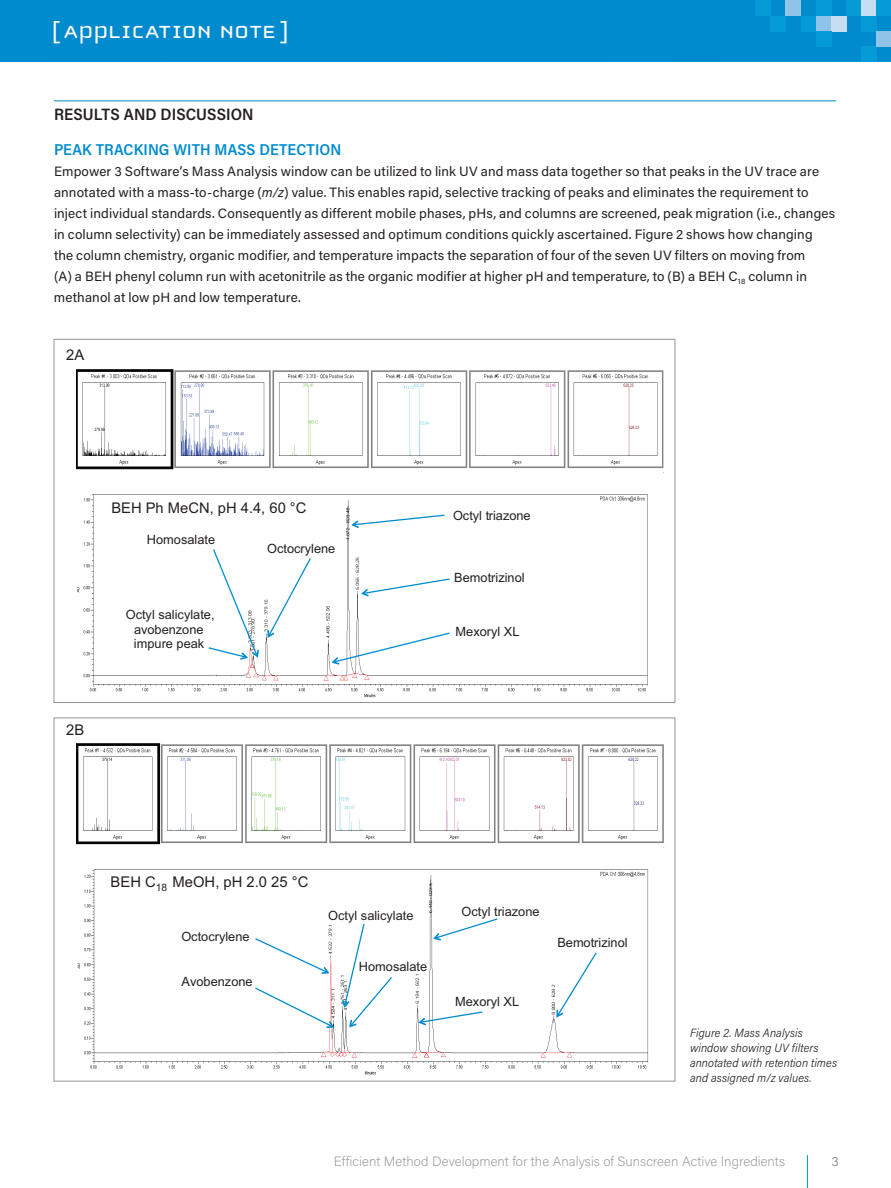
<style>
.page{position:relative;width:891px;height:1188px;background:#fff}
.page>*{position:absolute;margin:0;border:0;box-sizing:border-box;transform-origin:0 0}
.t1{font:25.5px "Cholla Unicase";letter-spacing:.01em;color:#fff;scale:1.1 1}
.t2{font:600 16.5px "Acumin Pro Semi Cond";letter-spacing:.005em;color:#231f20}
.t3{font:600 15.75px "Acumin Pro Semi Cond";letter-spacing:.005em;color:#008bcf}
.t4{font:14.85px "Arial";color:#231f20}
.t5{font:14.7px "Arial";color:#231f20}
.t6{font:13.5px/21px "Acumin Pro";letter-spacing:.01em;color:#231f20}
.t7{font:200 13.5px "Acumin Pro";letter-spacing:.005em;color:#939598}
.t8{font:13.5px "Acumin Pro";color:#939598}
.t9{font:12.75px/14.4px "Arial";color:#231f20;text-align:center}
.t10{font:italic 300 12px/15px "Acumin Pro Semi Cond";letter-spacing:.01em;color:#231f20}
.s1{font-style:italic}
</style>
<div class="page">
<div style="left:0;top:0;width:891px;height:62px;background:#008bcf"></div>
<div style="left:755px;top:0;width:15px;height:16px;background:#059bd7"></div>
<div style="left:861px;top:47px;width:15px;height:15px;background:#059bd7"></div>
<div style="left:770px;top:16px;width:16px;height:15px;background:#059bd7"></div>
<div style="left:786px;top:0;width:15px;height:16px;background:#90c3e8"></div>
<div style="left:801px;top:16px;width:15px;height:15px;background:#059bd7"></div>
<div style="left:816px;top:16px;width:16px;height:15px;background:#90c3e8"></div>
<div style="left:832px;top:16px;width:15px;height:15px;background:#c5def2"></div>
<div style="left:816px;top:0;width:16px;height:16px;background:#059bd7"></div>
<div style="left:816px;top:31px;width:16px;height:16px;background:#059bd7"></div>
<div style="left:861px;top:0;width:15px;height:16px;background:#c5def2"></div>
<div style="left:847px;top:0;width:14px;height:16px;background:#059bd7"></div>
<div style="left:876px;top:0;width:15px;height:16px;background:#059bd7"></div>
<div style="left:861px;top:16px;width:15px;height:15px;background:#059bd7"></div>
<div style="left:876px;top:31px;width:15px;height:16px;background:#90c3e8"></div>
<hr style="left:807px;top:1155px;width:1px;height:33px;background:#008bcf">
<hr style="left:54px;top:100px;width:782px;height:1px;background:#008bcf">
<svg style="left:76px;top:369px;width:588px;height:329px"></svg>
<svg style="left:76px;top:743px;width:589px;height:332px"></svg>
<h1 class="t1" style="left:52px;top:19px;width:217px">[ APPLICATION NOTE ]</h1>
<p class="t2" style="left:54px;top:103px;width:201px">RESULTS AND DISCUSSION</p>
<p class="t3" style="left:54px;top:139px;width:289px">PEAK TRACKING WITH MASS DETECTION</p>
<p class="t6" style="left:54px;top:161px;width:783px">Empower 3 Software’s Mass Analysis window can be utilized to link UV and mass data together so that peaks in the UV trace are annotated with a mass-to-charge (<span class="s1">m/z</span>) value. This enables rapid, selective tracking of peaks and eliminates the requirement to inject individual standards. Consequently as different mobile phases, pHs, and columns are screened, peak migration (i.e., changes in column selectivity) can be immediately assessed and optimum conditions quickly ascertained. Figure 2 shows how changing the column chemistry, organic modifier, and temperature impacts the separation of four of the seven UV filters on moving from<br>(A) a BEH phenyl column run with acetonitrile as the organic modifier at higher pH and temperature, to (B) a BEH C<sub>18</sub> column in methanol at low pH and low temperature.</p>
<p class="t4" style="left:66px;top:345px;width:20px">2A</p>
<p class="t4" style="left:66px;top:720px;width:20px">2B</p>
<p class="t5" style="left:111px;top:498px;width:197px">BEH Ph MeCN, pH 4.4, 60 °C</p>
<p class="t9" style="left:147px;top:533px;width:70px">Homosalate</p>
<p class="t9" style="left:126px;top:608px;width:90px">Octyl salicylate, avobenzone impure peak</p>
<p class="t9" style="left:126px;top:626px;width:90px">Octyl salicylate, avobenzone</p>
<p class="t9" style="left:267px;top:541px;width:70px">Octocrylene</p>
<p class="t9" style="left:453px;top:508px;width:79px">Octyl triazone</p>
<p class="t9" style="left:454px;top:571px;width:72px">Bemotrizinol</p>
<p class="t9" style="left:456px;top:625px;width:65px">Mexoryl XL</p>
<p class="t4" style="left:111px;top:873px;width:199px">BEH C<sub>18</sub> MeOH, pH 2.0 25 °C</p>
<p class="t9" style="left:181px;top:929px;width:70px">Octocrylene</p>
<p class="t9" style="left:182px;top:975px;width:73px">Avobenzone</p>
<p class="t9" style="left:328px;top:908px;width:87px">Octyl salicylate</p>
<p class="t9" style="left:359px;top:960px;width:70px">Homosalate</p>
<p class="t9" style="left:461px;top:904px;width:80px">Octyl triazone</p>
<p class="t9" style="left:557px;top:935px;width:72px">Bemotrizinol</p>
<p class="t9" style="left:455px;top:994px;width:65px">Mexoryl XL</p>
<p class="t10" style="left:690px;top:1025px;width:149px">Figure 2. Mass Analysis window showing UV filters annotated with retention times and assigned m/z values.</p>
<p class="t7" style="left:334px;top:1152px;width:453px">Efficient Method Development for the Analysis of Sunscreen Active Ingredients</p>
<p class="t8" style="left:832px;top:1151px;width:9px">3</p>
</div>
